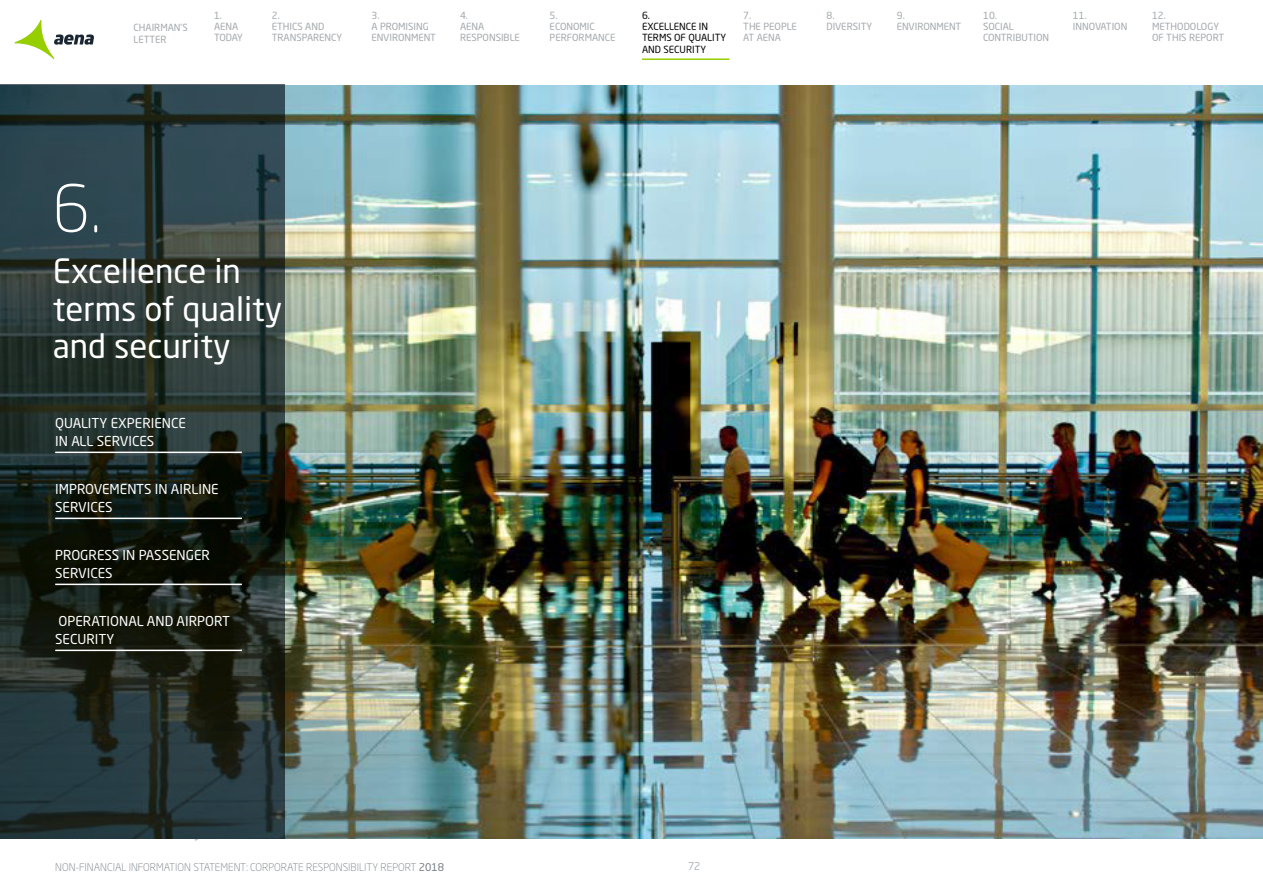
<style>
.page{position:relative;width:1263px;height:893px;background:#fff}
.page>*{position:absolute;margin:0;border:0;box-sizing:border-box;transform-origin:0 0}
.t1{font:300 64.8px "Neo Sans Std";color:#fff}
.t2{font:33px/37.5px "Neo Sans Std";color:#fff}
.t3{font:13.5px/18px "Neo Sans Std";color:#fff}
.t4{font:300 10.5px "Neo Sans Std";color:#767d84}
.t5{font:9.75px/11.2px "Neo Sans Std";color:#a3a9ad}
.t6{font:9.75px/11.2px "Neo Sans Std";color:#000}
.s1{font-weight:400}
</style>
<div class="page">
<svg style="left:15px;top:20px;width:79px;height:39px"></svg>
<hr style="left:642px;top:58px;width:87px;height:2px;background:#96ce00">
<img style="left:285px;top:85px;width:978px;height:754px">
<svg style="left:0;top:85px;width:285px;height:754px;background:#243230"></svg>
<hr style="left:55px;top:452px;width:187px;height:1px;background:#fff">
<hr style="left:55px;top:518px;width:187px;height:1px;background:#fff">
<hr style="left:55px;top:584px;width:187px;height:1px;background:#fff">
<hr style="left:55px;top:650px;width:187px;height:1px;background:#fff">
<p class="t5" style="left:134px;top:22px;width:56px">CHAIRMAN’S<br>LETTER</p>
<p class="t5" style="left:214px;top:9px;width:30px">1.<br>AENA<br>TODAY</p>
<p class="t5" style="left:272px;top:9px;width:72px">2.<br>ETHICS AND<br>TRANSPARENCY</p>
<p class="t5" style="left:371px;top:9px;width:66px">3.<br>A PROMISING<br>ENVIRONMENT</p>
<p class="t5" style="left:460px;top:9px;width:61px">4.<br>AENA<br>RESPONSIBLE</p>
<p class="t5" style="left:550px;top:9px;width:67px">5.<br>ECONOMIC<br>PERFORMANCE</p>
<p class="t6" style="left:642px;top:9px;width:86px">6.<br>EXCELLENCE IN<br>TERMS OF QUALITY<br>AND SECURITY</p>
<p class="t5" style="left:743px;top:9px;width:55px">7.<br>THE PEOPLE<br>AT AENA</p>
<p class="t5" style="left:983px;top:9px;width:68px">10.<br>SOCIAL<br>CONTRIBUTION</p>
<p class="t5" style="left:1073px;top:9px;width:56px">11.<br>INNOVATION</p>
<p class="t5" style="left:1152px;top:9px;width:74px">12.<br>METHODOLOGY<br>OF THIS REPORT</p>
<p class="t5" style="left:826px;top:9px;width:47px">8.<br>DIVERSITY</p>
<p class="t5" style="left:897px;top:9px;width:66px">9.<br>ENVIRONMENT</p>
<h1 class="t1" style="left:53px;top:170px;width:50px">6.</h1>
<h2 class="t2" style="left:53px;top:252px;width:231px">Excellence in terms of quality and security</h2>
<h3 class="t3" style="left:55px;top:413px;width:132px">QUALITY EXPERIENCE<br>IN ALL SERVICES</h3>
<h3 class="t3" style="left:55px;top:479px;width:165px">IMPROVEMENTS IN AIRLINE<br>SERVICES</h3>
<h3 class="t3" style="left:55px;top:545px;width:156px">PROGRESS IN PASSENGER<br>SERVICES</h3>
<h3 class="t3" style="left:55px;top:611px;width:176px">OPERATIONAL AND AIRPORT<br>SECURITY</h3>
<p class="t4" style="left:55px;top:861px;width:390px">NON-FINANCIAL INFORMATION STATEMENT: CORPORATE RESPONSIBILITY REPORT <span class="s1">2018</span></p>
<p class="t4" style="left:688px;top:860px;width:14px">72</p>
</div>
